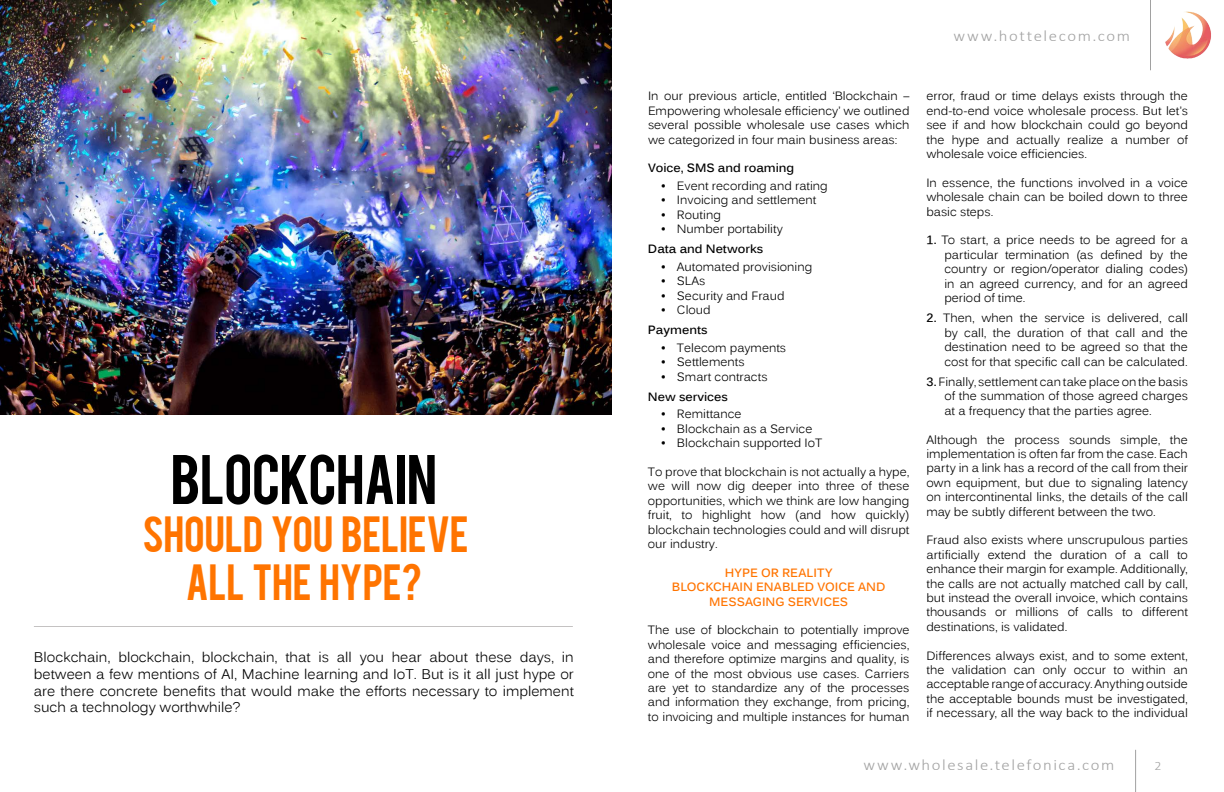
<style>
.page{position:relative;width:1224px;height:792px;background:#fff}
.page>*{position:absolute;margin:0;border:0;box-sizing:border-box;transform-origin:0 0}
.t1{font:55px "Bebas";letter-spacing:-.015em;color:#000}
.t2{font:40px/48px "Bebas";letter-spacing:-.01em;color:#ff7400;text-align:center}
.t3{font:300 15.5px "Calibri";letter-spacing:.095em;color:#a3a3a3;scale:1.08 1}
.t4{font:14px/16.8px "Kalinga";color:#000;text-align:justify}
.t5{font:300 12.9px "Calibri";color:#a3a3a3;scale:1.08 1}
.t6{font:12px/14.4px "Kalinga";color:#000;text-align:justify}
.t7{font:700 12px/14.4px "Kalinga";color:#ff7400;text-align:center}
.t8{font:700 12px "Kalinga";color:#000}
.s1{font-weight:700}
</style>
<div class="page">
<hr style="left:1135px;top:750px;width:1px;height:42px;background:#a1a1a1">
<img style="left:1165px;top:11px;width:46px;height:48px">
<hr style="left:1150px;top:0;width:1px;height:70px;background:#a1a1a1">
<hr style="left:34px;top:626px;width:539px;height:1px;background:#0a0301">
<img style="left:0;top:0;width:612px;height:415px">
<h1 class="t1" style="left:171px;top:439px;width:268px">BLOCKCHAIN</h1>
<h2 class="t2" style="left:142px;top:508px;width:328px">SHOULD YOU BELIEVE<br>ALL THE HYPE?</h2>
<p class="t4" style="left:34px;top:649px;width:542px">Blockchain, blockchain, blockchain, that is all you hear about these days, in between a few mentions of AI, Machine learning and IoT. But is it all just hype or are there concrete benefits that would make the efforts necessary to implement such a technology worthwhile?</p>
<p class="t3" style="left:954px;top:26px;width:165px">www.hottelecom.com</p>
<p class="t6" style="left:648px;top:89px;width:263px">In our previous article, entitled ‘Blockchain – Empowering wholesale efficiency’ we outlined several possible wholesale use cases which we categorized in four main business areas:</p>
<p class="t8" style="left:648px;top:160px;width:148px">Voice, SMS and roaming</p>
<p class="t6" style="left:661px;top:179px;width:168px">• Event recording and rating</p>
<p class="t6" style="left:661px;top:193px;width:157px">• Invoicing and settlement</p>
<p class="t6" style="left:661px;top:208px;width:61px">• Routing</p>
<p class="t6" style="left:661px;top:222px;width:123px">• Number portability</p>
<p class="t8" style="left:648px;top:241px;width:117px">Data and Networks</p>
<p class="t6" style="left:661px;top:260px;width:153px">• Automated provisioning</p>
<p class="t6" style="left:661px;top:274px;width:46px">• SLAs</p>
<p class="t6" style="left:661px;top:289px;width:125px">• Security and Fraud</p>
<p class="t6" style="left:661px;top:303px;width:51px">• Cloud</p>
<p class="t8" style="left:648px;top:322px;width:61px">Payments</p>
<p class="t6" style="left:661px;top:341px;width:127px">• Telecom payments</p>
<p class="t6" style="left:661px;top:355px;width:85px">• Settlements</p>
<p class="t6" style="left:661px;top:370px;width:108px">• Smart contracts</p>
<p class="t8" style="left:648px;top:389px;width:82px">New services</p>
<p class="t6" style="left:661px;top:407px;width:82px">• Remittance</p>
<p class="t6" style="left:661px;top:422px;width:153px">• Blockchain as a Service</p>
<p class="t6" style="left:661px;top:436px;width:163px">• Blockchain supported IoT</p>
<p class="t6" style="left:648px;top:465px;width:263px">To prove that blockchain is not actually a hype, we will now dig deeper into three of these opportunities, which we think are low hanging fruit, to highlight how (and how quickly) blockchain technologies could and will disrupt our industry.</p>
<p class="t7" style="left:672px;top:567px;width:215px">HYPE OR REALITY<br>BLOCKCHAIN ENABLED VOICE AND<br>MESSAGING SERVICES</p>
<p class="t6" style="left:648px;top:623px;width:263px">The use of blockchain to potentially improve wholesale voice and messaging efficiencies, and therefore optimize margins and quality, is one of the most obvious use cases. Carriers are yet to standardize any of the processes and information they exchange, from pricing, to invoicing and multiple instances for human</p>
<p class="t6" style="left:926px;top:89px;width:263px">error, fraud or time delays exists through the end-to-end voice wholesale process. But let’s see if and how blockchain could go beyond the hype and actually realize a number of wholesale voice efficiencies.</p>
<p class="t6" style="left:926px;top:176px;width:263px">In essence, the functions involved in a voice wholesale chain can be boiled down to three basic steps.</p>
<p class="t6" style="left:944px;top:233px;width:245px;text-indent:-18px"><span class="s1">1.</span> To start, a price needs to be agreed for a particular termination (as defined by the country or region/operator dialing codes) in an agreed currency, and for an agreed period of time.</p>
<p class="t6" style="left:944px;top:311px;width:245px;text-indent:-18px"><span class="s1">2.</span> Then, when the service is delivered, call by call, the duration of that call and the destination need to be agreed so that the cost for that specific call can be calculated.</p>
<p class="t6" style="left:944px;top:375px;width:245px;text-indent:-18px"><span class="s1">3.</span> Finally, settlement can take place on the basis of the summation of those agreed charges at a frequency that the parties agree.</p>
<p class="t6" style="left:926px;top:433px;width:263px">Although the process sounds simple, the implementation is often far from the case. Each party in a link has a record of the call from their own equipment, but due to signaling latency on intercontinental links, the details of the call may be subtly different between the two.</p>
<p class="t6" style="left:926px;top:533px;width:263px">Fraud also exists where unscrupulous parties artificially extend the duration of a call to enhance their margin for example. Additionally, the calls are not actually matched call by call, but instead the overall invoice, which contains thousands or millions of calls to different destinations, is validated.</p>
<p class="t6" style="left:926px;top:649px;width:263px">Differences always exist, and to some extent, the validation can only occur to within an acceptable range of accuracy. Anything outside the acceptable bounds must be investigated, if necessary, all the way back to the individual</p>
<p class="t3" style="left:864px;top:756px;width:234px">www.wholesale.telefonica.com</p>
<p class="t5" style="left:1154px;top:758px;width:8px">2</p>
</div>
